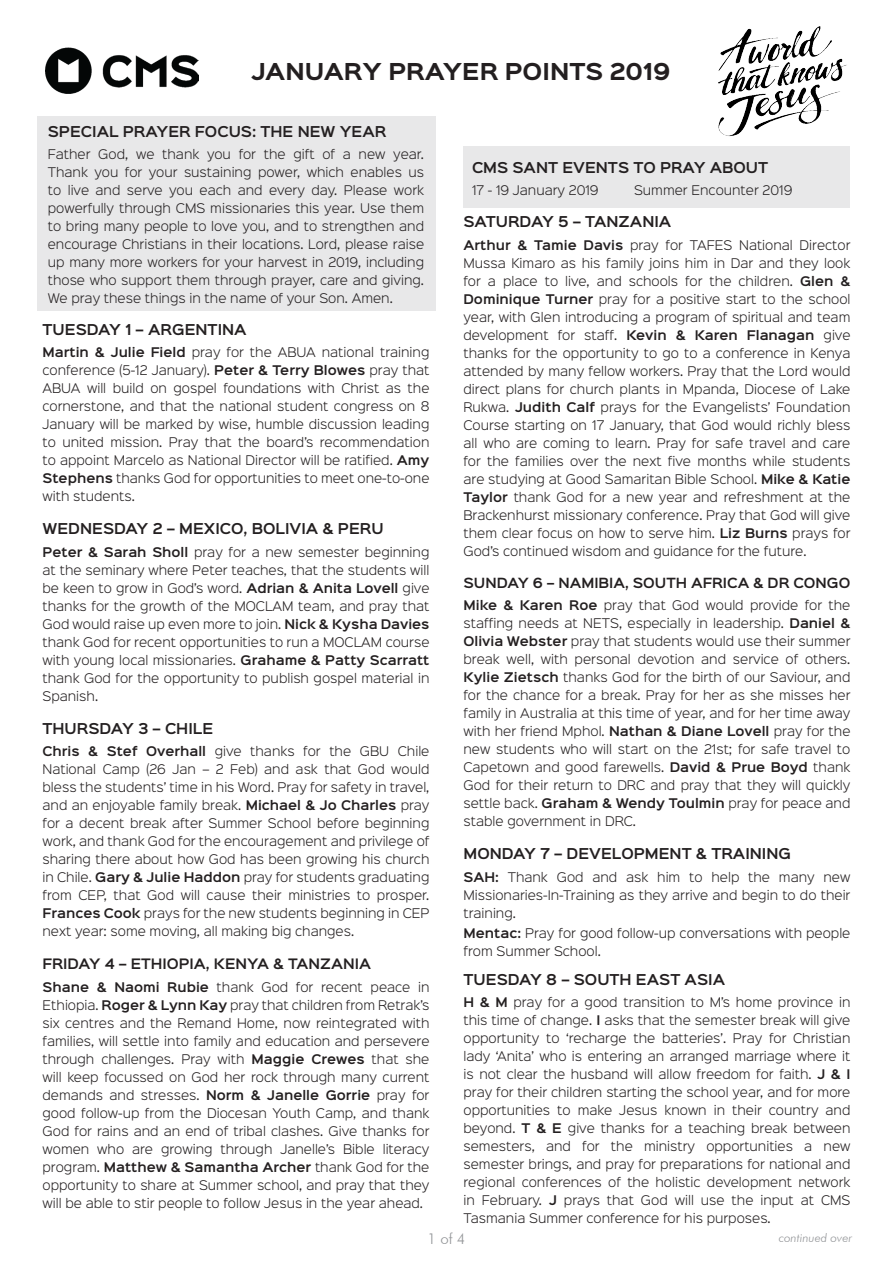
<style>
.page{position:relative;width:893px;height:1263px;background:#fff}
.page>*{position:absolute;margin:0;border:0;box-sizing:border-box;transform-origin:0 0}
.t1{font:700 21px "Sinkin Sans 700";color:#231f20}
.t2{font:300 15px "Futura BT";color:#939598}
.t3{font:600 13.5px "Sinkin Sans 600";color:#231f20}
.t4{font:600 13.05px "Sinkin Sans 600";color:#231f20}
.t5{font:600 12.6px "Sinkin Sans 600";color:#231f20}
.t6{font:300 12px/18px "Sinkin Sans 300";color:#231f20;text-align:justify}
.t7{font:italic 300 12px "Futura BT";color:#939598}
.s1{font-family:"Sinkin Sans 600";font-weight:600}
</style>
<div class="page">
<div style="left:38px;top:117px;width:398px;height:194px;background:#e8e8e9"></div>
<img style="left:46px;top:47px;width:153px;height:47px">
<img style="left:718px;top:26px;width:129px;height:111px">
<div style="left:463px;top:147px;width:387px;height:61px;background:#e8e8e9"></div>
<h1 class="t1" style="left:251px;top:60px;width:420px">JANUARY PRAYER POINTS 2019</h1>
<p class="t3" style="left:48px;top:120px;width:340px">SPECIAL PRAYER FOCUS: THE NEW YEAR</p>
<p class="t6" style="left:48px;top:144px;width:378px">Father God, we thank you for the gift of a new year.<br>Thank you for your sustaining power, which enables us to live and serve you each and every day. Please work powerfully through CMS missionaries this year. Use them to bring many people to love you, and to strengthen and encourage Christians in their locations. Lord, please raise up many more workers for your harvest in 2019, including those who support them through prayer, care and giving.<br>We pray these things in the name of your Son. Amen.</p>
<p class="t3" style="left:43px;top:317px;width:206px">TUESDAY 1 – ARGENTINA</p>
<p class="t6" style="left:43px;top:342px;width:388px"><span class="s1">Martin &amp; Julie Field</span> pray for the ABUA national training conference (5-12 January). <span class="s1">Peter &amp; Terry Blowes</span> pray that ABUA will build on gospel foundations with Christ as the cornerstone, and that the national student congress on 8<br>January will be marked by wise, humble discussion leading to united mission. Pray that the board’s recommendation to appoint Marcelo as National Director will be ratified. <span class="s1">Amy Stephens</span> thanks God for opportunities to meet one-to-one with students.</p>
<p class="t3" style="left:43px;top:517px;width:343px">WEDNESDAY 2 – MEXICO, BOLIVIA &amp; PERU</p>
<p class="t6" style="left:43px;top:542px;width:388px"><span class="s1">Peter &amp; Sarah Sholl</span> pray for a new semester beginning at the seminary where Peter teaches, that the students will be keen to grow in God’s word. <span class="s1">Adrian &amp; Anita Lovell</span> give thanks for the growth of the MOCLAM team, and pray that God would raise up even more to join. <span class="s1">Nick &amp; Kysha Davies </span>thank God for recent opportunities to run a MOCLAM course with young local missionaries. <span class="s1">Grahame &amp; Patty Scarratt </span>thank God for the opportunity to publish gospel material in Spanish.</p>
<p class="t3" style="left:43px;top:716px;width:172px">THURSDAY 3 – CHILE</p>
<p class="t6" style="left:43px;top:741px;width:388px"><span class="s1">Chris &amp; Stef Overhall</span> give thanks for the GBU Chile National Camp (26 Jan – 2 Feb) and ask that God would bless the students’ time in his Word. Pray for safety in travel, and an enjoyable family break. <span class="s1">Michael &amp; Jo Charles</span> pray for a decent break after Summer School before beginning work, and thank God for the encouragement and privilege of sharing there about how God has been growing his church in Chile. <span class="s1">Gary &amp; Julie Haddon</span> pray for students graduating from CEP, that God will cause their ministries to prosper.<br><span class="s1">Frances Cook</span> prays for the new students beginning in CEP next year: some moving, all making big changes.</p>
<p class="t4" style="left:43px;top:952px;width:330px">FRIDAY 4 – ETHIOPIA, KENYA &amp; TANZANIA</p>
<p class="t6" style="left:43px;top:977px;width:388px"><span class="s1">Shane &amp; Naomi Rubie</span> thank God for recent peace in Ethiopia. <span class="s1">Roger &amp; Lynn Kay</span> pray that children from Retrak’s six centres and the Remand Home, now reintegrated with families, will settle into family and education and persevere through challenges. Pray with <span class="s1">Maggie Crewes</span> that she will keep focussed on God her rock through many current demands and stresses. <span class="s1">Norm &amp; Janelle Gorrie</span> pray for good follow-up from the Diocesan Youth Camp, and thank God for rains and an end of tribal clashes. Give thanks for women who are growing through Janelle’s Bible literacy program. <span class="s1">Matthew &amp; Samantha Archer</span> thank God for the opportunity to share at Summer school, and pray that they will be able to stir people to follow Jesus in the year ahead.</p>
<p class="t3" style="left:472px;top:156px;width:298px">CMS SANT EVENTS TO PRAY ABOUT</p>
<p class="t6" style="left:472px;top:181px;width:128px">17 - 19 January 2019</p>
<p class="t6" style="left:634px;top:181px;width:160px">Summer Encounter 2019</p>
<p class="t3" style="left:463px;top:210px;width:209px">SATURDAY 5 – TANZANIA</p>
<p class="t6" style="left:463px;top:235px;width:388px"><span class="s1">Arthur &amp; Tamie Davis</span> pray for TAFES National Director Mussa Kimaro as his family joins him in Dar and they look for a place to live, and schools for the children. <span class="s1">Glen &amp; Dominique Turner</span> pray for a positive start to the school year, with Glen introducing a program of spiritual and team development for staff. <span class="s1">Kevin &amp; Karen Flanagan</span> give thanks for the opportunity to go to a conference in Kenya attended by many fellow workers. Pray that the Lord would direct plans for church plants in Mpanda, Diocese of Lake Rukwa. <span class="s1">Judith Calf</span> prays for the Evangelists’ Foundation Course starting on 17 January, that God would richly bless all who are coming to learn. Pray for safe travel and care for the families over the next five months while students are studying at Good Samaritan Bible School. <span class="s1">Mike &amp; Katie Taylor</span> thank God for a new year and refreshment at the Brackenhurst missionary conference. Pray that God will give them clear focus on how to serve him. <span class="s1">Liz Burns</span> prays for God’s continued wisdom and guidance for the future.</p>
<p class="t5" style="left:463px;top:572px;width:388px">SUNDAY 6 – NAMIBIA, SOUTH AFRICA &amp; DR CONGO</p>
<p class="t6" style="left:463px;top:595px;width:388px"><span class="s1">Mike &amp; Karen Roe</span> pray that God would provide for the staffing needs at NETS, especially in leadership. <span class="s1">Daniel &amp; Olivia Webster</span> pray that students would use their summer break well, with personal devotion and service of others.<br><span class="s1">Kylie Zietsch</span> thanks God for the birth of our Saviour, and for the chance for a break. Pray for her as she misses her family in Australia at this time of year, and for her time away with her friend Mphol. <span class="s1">Nathan &amp; Diane Lovell</span> pray for the new students who will start on the 21st; for safe travel to Capetown and good farewells. <span class="s1">David &amp; Prue Boyd</span> thank God for their return to DRC and pray that they will quickly settle back. <span class="s1">Graham &amp; Wendy Toulmin</span> pray for peace and stable government in DRC.</p>
<p class="t3" style="left:463px;top:842px;width:329px">MONDAY 7 – DEVELOPMENT &amp; TRAINING</p>
<p class="t6" style="left:463px;top:867px;width:388px"><span class="s1">SAH:</span> Thank God and ask him to help the many new Missionaries-In-Training as they arrive and begin to do their training.</p>
<p class="t6" style="left:463px;top:923px;width:388px"><span class="s1">Mentac:</span> Pray for good follow-up conversations with people from Summer School.</p>
<p class="t3" style="left:463px;top:967px;width:263px">TUESDAY 8 – SOUTH EAST ASIA</p>
<p class="t6" style="left:463px;top:992px;width:388px"><span class="s1">H &amp; M</span> pray for a good transition to M’s home province in this time of change. <span class="s1">I</span> asks that the semester break will give opportunity to ‘recharge the batteries’. Pray for Christian lady ‘Anita’ who is entering an arranged marriage where it is not clear the husband will allow freedom for faith. <span class="s1">J &amp; I </span>pray for their children starting the school year, and for more opportunities to make Jesus known in their country and beyond. <span class="s1">T &amp; E</span> give thanks for a teaching break between semesters, and for the ministry opportunities a new semester brings, and pray for preparations for national and regional conferences of the holistic development network in February. <span class="s1">J</span> prays that God will use the input at CMS Tasmania Summer conference for his purposes.</p>
<p class="t2" style="left:427px;top:1230px;width:40px">1 of 4</p>
<p class="t7" style="left:779px;top:1230px;width:75px">continued over</p>
</div>
